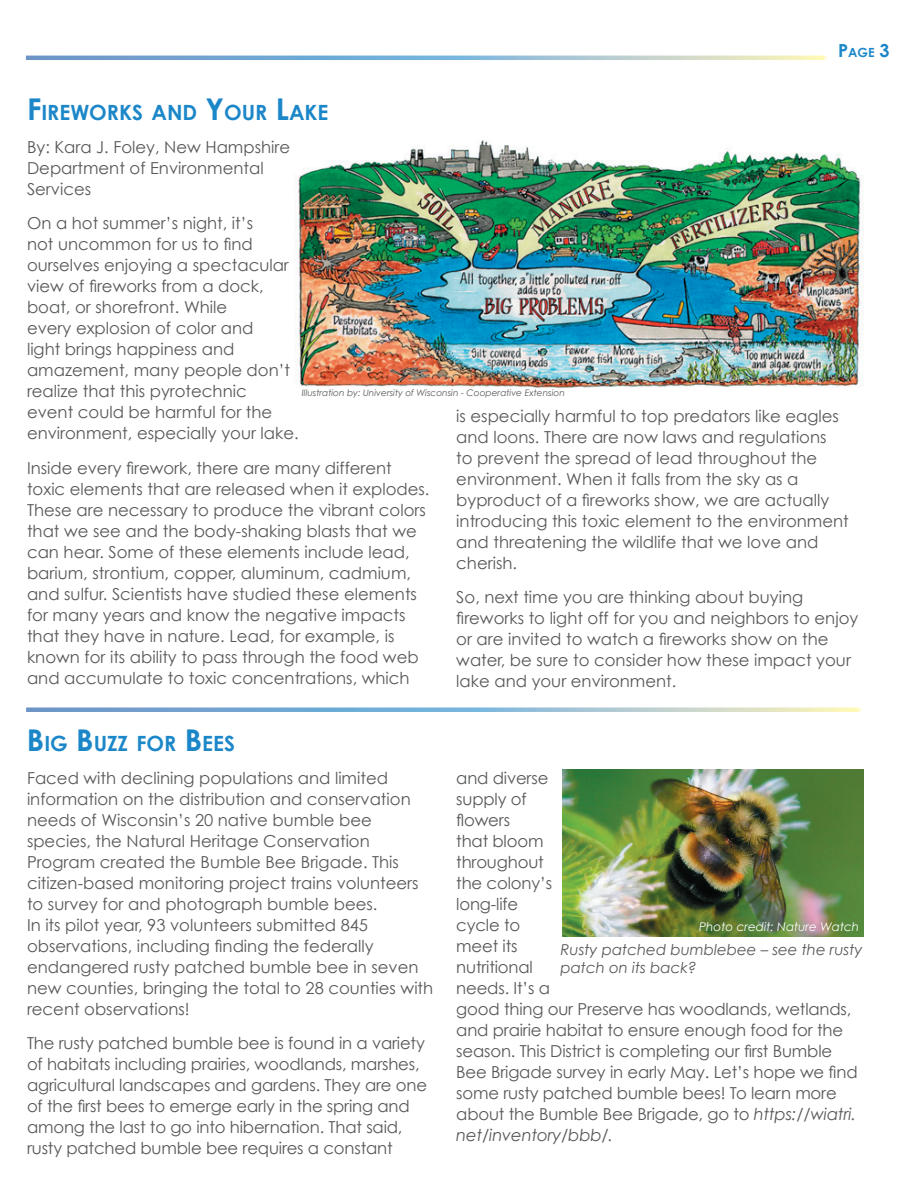
<style>
.page{position:relative;width:918px;height:1188px;background:#fff}
.page>*{position:absolute;margin:0;border:0;box-sizing:border-box;transform-origin:0 0}
.t1{font:700 21px "Century Gothic";color:#1c87c8}
.t2{font:16.5px/21px "Century Gothic";color:#57585a}
.t3{font:italic 15px/18px "Century Gothic";color:#57585a}
.t4{font:700 12.6px "Century Gothic";color:#1c87c8}
.t5{font:italic 12px "Century Gothic";color:#fff}
.t6{font:italic 9px "Century Gothic";color:#57585a}
.s1{font-size:30px}
.s2{font-size:18px}
.s3{font-style:italic}
</style>
<div class="page">
<svg style="left:26px;top:56px;width:801px;height:4px;background:#95bacf"></svg>
<img style="left:295px;top:140px;width:569px;height:249px">
<img style="left:563px;top:769px;width:301px;height:167px">
<svg style="left:26px;top:707px;width:835px;height:5px;background:#a0c1d4"></svg>
<p class="t1" style="left:27px;top:99px;width:303px"><span class="s1">F</span>IREWORKS AND <span class="s1">Y</span>OUR <span class="s1">L</span>AKE</p>
<p class="t4" style="left:838px;top:44px;width:53px"><span class="s2">P</span>AGE <span class="s2">3</span></p>
<p class="t2" style="left:27px;top:136px;width:265px">By: Kara J. Foley, New Hampshire<br>Department of Environmental<br>Services</p>
<p class="t2" style="left:27px;top:213px;width:273px">On a hot summer’s night, it’s<br>not uncommon for us to find ourselves enjoying a spectacular view of fireworks from a dock, boat, or shorefront. While<br>every explosion of color and<br>light brings happiness and amazement, many people don’t realize that this pyrotechnic<br>event could be harmful for the environment, especially your lake.</p>
<p class="t2" style="left:27px;top:457px;width:404px">Inside every firework, there are many different toxic elements that are released when it explodes.<br>These are necessary to produce the vibrant colors that we see and the body-shaking blasts that we can hear. Some of these elements include lead, barium, strontium, copper, aluminum, cadmium, and sulfur. Scientists have studied these elements for many years and know the negative impacts that they have in nature. Lead, for example, is known for its ability to pass through the food web and accumulate to toxic concentrations, which</p>
<p class="t6" style="left:302px;top:387px;width:265px">Illustration by: University of Wisconsin - Cooperative Extension</p>
<p class="t2" style="left:456px;top:405px;width:394px">is especially harmful to top predators like eagles and loons. There are now laws and regulations<br>to prevent the spread of lead throughout the environment. When it falls from the sky as a byproduct of a fireworks show, we are actually introducing this toxic element to the environment and threatening the wildlife that we love and cherish.</p>
<p class="t2" style="left:456px;top:587px;width:404px">So, next time you are thinking about buying fireworks to light off for you and neighbors to enjoy or are invited to watch a fireworks show on the water, be sure to consider how these impact your lake and your environment.</p>
<p class="t1" style="left:27px;top:730px;width:210px"><span class="s1">B</span>IG <span class="s1">B</span>UZZ FOR <span class="s1">B</span>EES</p>
<p class="t2" style="left:27px;top:767px;width:408px">Faced with declining populations and limited information on the distribution and conservation needs of Wisconsin’s 20 native bumble bee species, the Natural Heritage Conservation Program created the Bumble Bee Brigade. This citizen-based monitoring project trains volunteers to survey for and photograph bumble bees.<br>In its pilot year, 93 volunteers submitted 845 observations, including finding the federally endangered rusty patched bumble bee in seven new counties, bringing the total to 28 counties with recent observations!</p>
<p class="t2" style="left:27px;top:1033px;width:402px">The rusty patched bumble bee is found in a variety of habitats including prairies, woodlands, marshes, agricultural landscapes and gardens. They are one of the first bees to emerge early in the spring and among the last to go into hibernation. That said, rusty patched bumble bee requires a constant</p>
<p class="t2" style="left:456px;top:767px;width:403px">and diverse<br>supply of<br>flowers<br>that bloom<br>throughout<br>the colony’s<br>long-life<br>cycle to<br>meet its<br>nutritional<br>needs. It’s a<br>good thing our Preserve has woodlands, wetlands, and prairie habitat to ensure enough food for the season. This District is completing our first Bumble<br>Bee Brigade survey in early May. Let’s hope we find some rusty patched bumble bees! To learn more about the Bumble Bee Brigade, go to <span class="s3">https://wiatri. net/inventory/bbb/.</span></p>
<p class="t5" style="left:699px;top:920px;width:162px">Photo credit: Nature Watch</p>
<p class="t3" style="left:561px;top:941px;width:304px">Rusty patched bumblebee – see the rusty patch on its back?</p>
</div>
